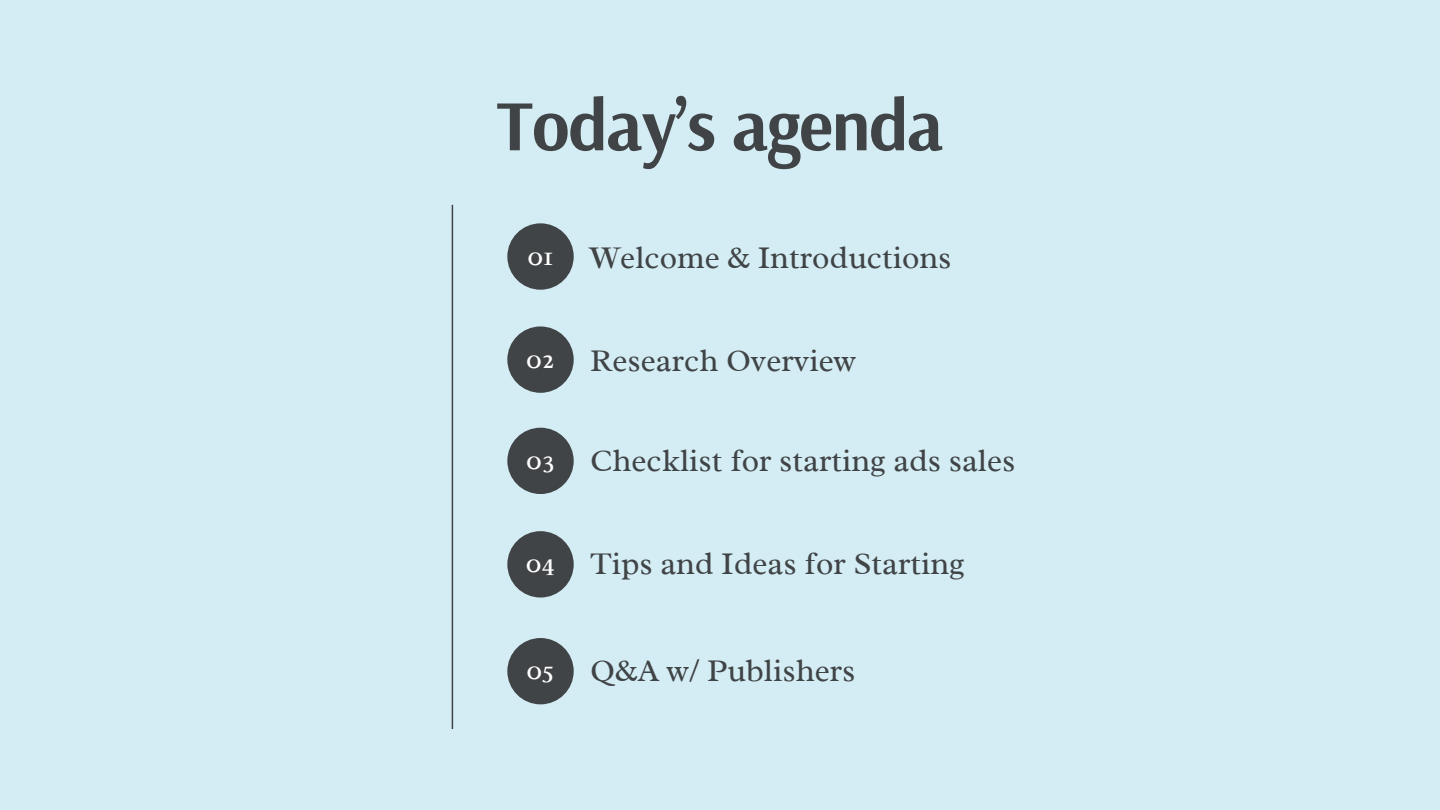
<style>
.page{position:relative;width:1440px;height:810px;background:#d4edf4}
.page>*{position:absolute;margin:0;border:0;box-sizing:border-box;transform-origin:0 0}
.t1{font:700 72px "Arsenal";letter-spacing:-.02em;color:#404446}
.t2{font:32px "Radley";color:#404446}
.t3{font:28px "Radley";color:#fff}
</style>
<div class="page">
<div style="left:507px;top:223px;width:67px;height:67px;background:#404446;border-radius:50%"></div>
<div style="left:507px;top:326px;width:67px;height:67px;background:#404446;border-radius:50%"></div>
<div style="left:507px;top:428px;width:67px;height:66px;background:#404446;border-radius:50%"></div>
<div style="left:507px;top:531px;width:67px;height:67px;background:#404446;border-radius:50%"></div>
<hr style="left:452px;top:205px;width:1px;height:524px;background:#404446">
<div style="left:507px;top:638px;width:67px;height:66px;background:#404446;border-radius:50%"></div>
<p class="t1" style="left:496px;top:78px;width:449px">Today’s agenda</p>
<h1 class="t3" style="left:528px;top:238px;width:27px">01</h1>
<p class="t3" style="left:526px;top:341px;width:30px">02</p>
<p class="t3" style="left:526px;top:442px;width:30px">03</p>
<p class="t3" style="left:526px;top:545px;width:31px">04</p>
<p class="t2" style="left:590px;top:237px;width:363px">Welcome &amp; Introductions</p>
<p class="t2" style="left:590px;top:340px;width:267px">Research Overview</p>
<p class="t2" style="left:590px;top:440px;width:427px">Checklist for starting ads sales</p>
<p class="t2" style="left:590px;top:544px;width:376px">Tips and Ideas for Starting</p>
<p class="t3" style="left:527px;top:652px;width:29px">05</p>
<p class="t2" style="left:590px;top:651px;width:267px">Q&amp;A w/ Publishers</p>
</div>
